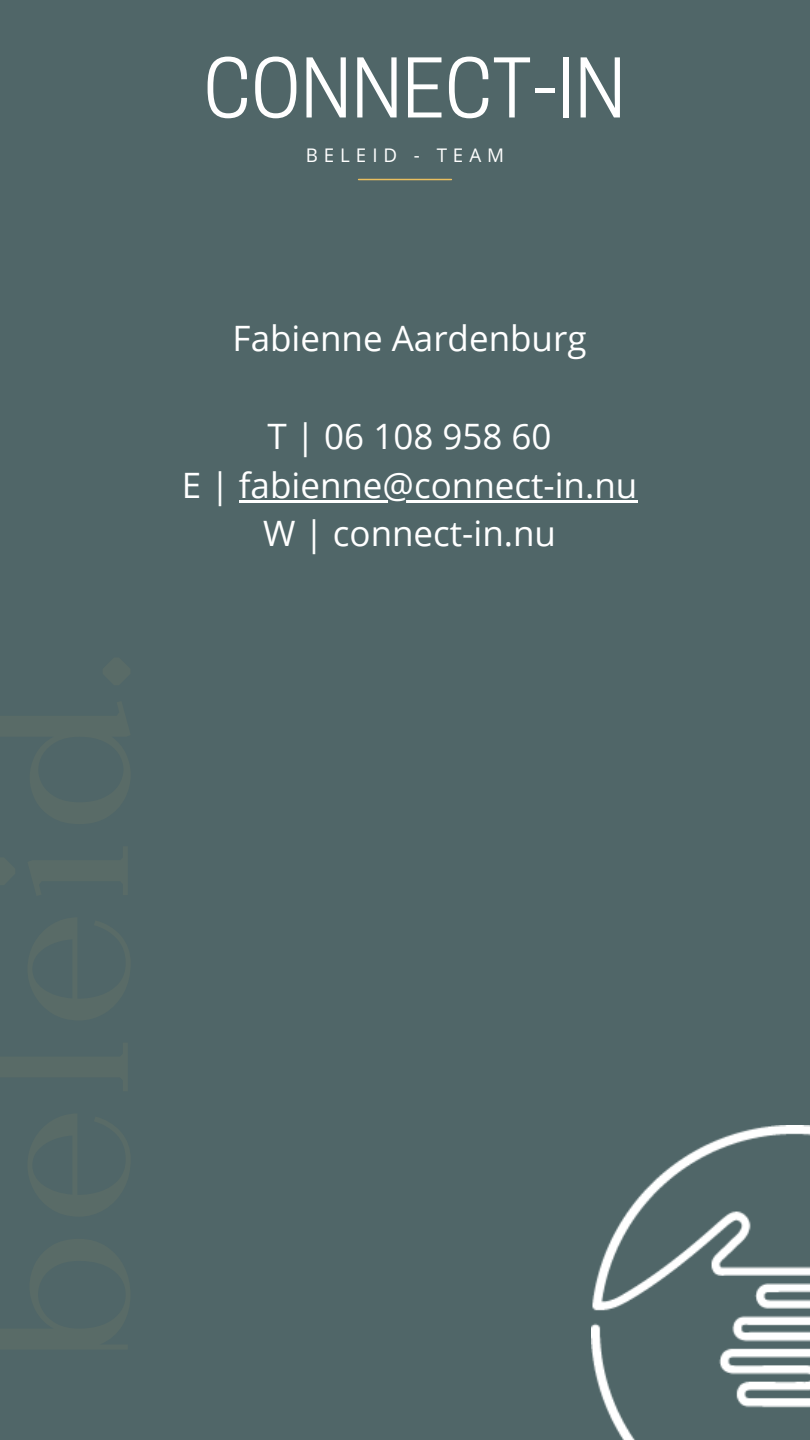
<style>
.page{position:relative;width:810px;height:1440px;background:#506668}
.page>*{position:absolute;margin:0;border:0;box-sizing:border-box;transform-origin:0 0}
.t1{font:77px "Cooper Hewitt";color:#fff}
.t2{font:35px "Open Sans";color:#fff}
.t3{font:18.8px "Open Sans";letter-spacing:.315em;color:#fff}
</style>
<div class="page">
<hr style="left:359px;top:179px;width:92px;height:1px;background:#eabf5f">
<img style="left:591px;top:1126px;width:219px;height:314px">
<hr style="left:239px;top:500px;width:398px;height:3px;background:#fff">
<p class="t1" style="left:203px;top:60px;width:424px">CONNECT-IN</p>
<p class="t3" style="left:306px;top:142px;width:200px">BELEID - TEAM</p>
<p class="t2" style="left:233px;top:314px;width:355px">Fabienne Aardenburg</p>
<p class="t2" style="left:268px;top:412px;width:286px">T | 06 108 958 60</p>
<p class="t2" style="left:182px;top:460px;width:457px">E | fabienne@connect-in.nu</p>
<p class="t2" style="left:263px;top:509px;width:295px">W | connect-in.nu</p>
</div>
